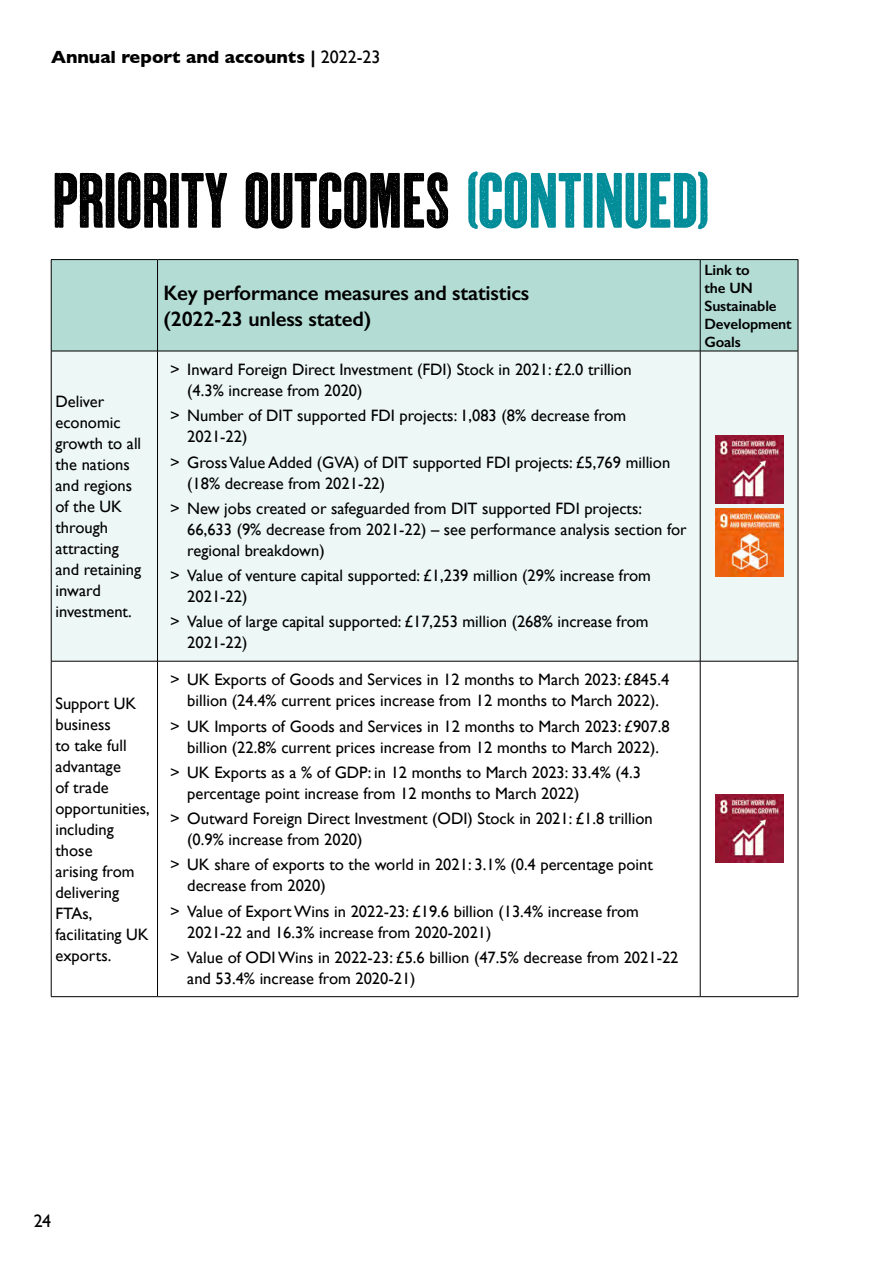
<style>
.page{position:relative;width:893px;height:1263px;background:#fff}
.page>*{position:absolute;margin:0;border:0;box-sizing:border-box;transform-origin:0 0}
.t1{font:72px "Dail Tabloid Mi UK Light";letter-spacing:-.03em;color:#000}
.Table_Head{font:600 21px/25.2px "Gill Sans";letter-spacing:-.01em;color:#000}
.t2{font:700 18px "Gill Sans";color:#000}
.t3{font:18px "Gill Sans";color:#000}
.table_cell_left{font:16.5px/21px "Gill Sans";color:#000}
.Table_Head-2{font:600 15px/18px "Gill Sans";letter-spacing:-.01em;color:#000}
.s1{font-weight:400}
.s2{color:#008c98}
</style>
<div class="page">
<div style="left:52px;top:260px;width:746px;height:91px;background:#b3dcd4"></div>
<div style="left:52px;top:352px;width:746px;height:309px;background:#edf7f5"></div>
<hr style="left:51px;top:351px;width:1px;height:310px;background:#000">
<hr style="left:157px;top:351px;width:1px;height:310px;background:#000">
<hr style="left:700px;top:351px;width:1px;height:310px;background:#000">
<hr style="left:798px;top:351px;width:1px;height:310px;background:#000">
<hr style="left:51px;top:661px;width:1px;height:335px;background:#000">
<hr style="left:157px;top:661px;width:1px;height:335px;background:#000">
<hr style="left:700px;top:661px;width:1px;height:335px;background:#000">
<hr style="left:798px;top:661px;width:1px;height:335px;background:#000">
<hr style="left:51px;top:259px;width:107px;height:1px;background:#000">
<hr style="left:51px;top:260px;width:1px;height:91px;background:#000">
<hr style="left:158px;top:259px;width:542px;height:1px;background:#000">
<hr style="left:157px;top:260px;width:1px;height:91px;background:#000">
<hr style="left:700px;top:259px;width:98px;height:1px;background:#000">
<hr style="left:700px;top:260px;width:1px;height:91px;background:#000">
<hr style="left:798px;top:260px;width:1px;height:91px;background:#000">
<hr style="left:51px;top:351px;width:107px;height:1px;background:#000">
<hr style="left:158px;top:351px;width:542px;height:1px;background:#000">
<hr style="left:700px;top:351px;width:98px;height:1px;background:#000">
<hr style="left:51px;top:661px;width:107px;height:1px;background:#000">
<hr style="left:158px;top:661px;width:542px;height:1px;background:#000">
<hr style="left:700px;top:661px;width:98px;height:1px;background:#000">
<hr style="left:51px;top:996px;width:107px;height:1px;background:#000">
<hr style="left:158px;top:996px;width:542px;height:1px;background:#000">
<hr style="left:700px;top:996px;width:98px;height:1px;background:#000">
<img style="left:715px;top:435px;width:68px;height:68px">
<img style="left:715px;top:509px;width:68px;height:68px">
<img style="left:715px;top:795px;width:68px;height:68px">
<p class="t2" style="left:51px;top:43px;width:331px">Annual report and accounts | <span class="s1">2022-23</span></p>
<h1 class="t1" style="left:51px;top:163px;width:661px">PRIORITY OUTCOMES <span class="s2">(CONTINUED)</span></h1>
<p class="table_cell_left" style="left:55px;top:391px;width:87px">Deliver economic growth to all the nations and regions of the UK through attracting and retaining inward investment.</p>
<p class="table_cell_left" style="left:55px;top:692px;width:96px">Support UK business<br>to take full advantage<br>of trade opportunities, including those<br>arising from delivering<br>FTAs, facilitating UK exports.</p>
<p class="Table_Head" style="left:164px;top:280px;width:367px">Key performance measures and statistics (2022‑23 unless stated)</p>
<p class="table_cell_left" style="left:187px;top:359px;width:446px;text-indent:-17px">&gt; Inward Foreign Direct Investment (FDI) Stock in 2021: £2.0 trillion (4.3% increase from 2020)</p>
<p class="table_cell_left" style="left:187px;top:405px;width:441px;text-indent:-17px">&gt; Number of DIT supported FDI projects: 1,083 (8% decrease from<br>2021‑22)</p>
<p class="table_cell_left" style="left:187px;top:451px;width:484px;text-indent:-17px">&gt; Gross Value Added (GVA) of DIT supported FDI projects: £5,769 million (18% decrease from 2021-22)</p>
<p class="table_cell_left" style="left:187px;top:498px;width:501px;text-indent:-17px">&gt; New jobs created or safeguarded from DIT supported FDI projects:<br>66,633 (9% decrease from 2021-22) – see performance analysis section for regional breakdown)</p>
<p class="table_cell_left" style="left:187px;top:565px;width:465px;text-indent:-17px">&gt; Value of venture capital supported: £1,239 million (29% increase from<br>2021-22)</p>
<p class="table_cell_left" style="left:187px;top:611px;width:463px;text-indent:-17px">&gt; Value of large capital supported: £17,253 million (268% increase from<br>2021-22)</p>
<p class="table_cell_left" style="left:170px;top:669px;width:501px;text-align:center">&gt; UK Exports of Goods and Services in 12 months to March 2023: £845.4 billion (24.4% current prices increase from 12 months to March 2022).</p>
<p class="table_cell_left" style="left:170px;top:715px;width:501px;text-align:center">&gt; UK Imports of Goods and Services in 12 months to March 2023: £907.8 billion (22.8% current prices increase from 12 months to March 2022).</p>
<p class="table_cell_left" style="left:187px;top:762px;width:455px;text-indent:-17px">&gt; UK Exports as a % of GDP: in 12 months to March 2023: 33.4% (4.3 percentage point increase from 12 months to March 2022)</p>
<p class="table_cell_left" style="left:187px;top:808px;width:467px;text-indent:-17px">&gt; Outward Foreign Direct Investment (ODI) Stock in 2021: £1.8 trillion (0.9% increase from 2020)</p>
<p class="table_cell_left" style="left:187px;top:854px;width:467px;text-indent:-17px">&gt; UK share of exports to the world in 2021: 3.1% (0.4 percentage point decrease from 2020)</p>
<p class="table_cell_left" style="left:187px;top:900px;width:453px;text-indent:-17px">&gt; Value of Export Wins in 2022-23: £19.6 billion (13.4% increase from<br>2021‑22 and 16.3% increase from 2020-2021)</p>
<p class="table_cell_left" style="left:187px;top:947px;width:493px;text-indent:-17px">&gt; Value of ODI Wins in 2022-23: £5.6 billion (47.5% decrease from 2021‑22 and 53.4% increase from 2020-21)</p>
<p class="Table_Head-2" style="left:704px;top:261px;width:89px">Link to<br>the UN<br>Sustainable<br>Development<br>Goals</p>
<p class="t3" style="left:34px;top:1210px;width:19px">24</p>
</div>
